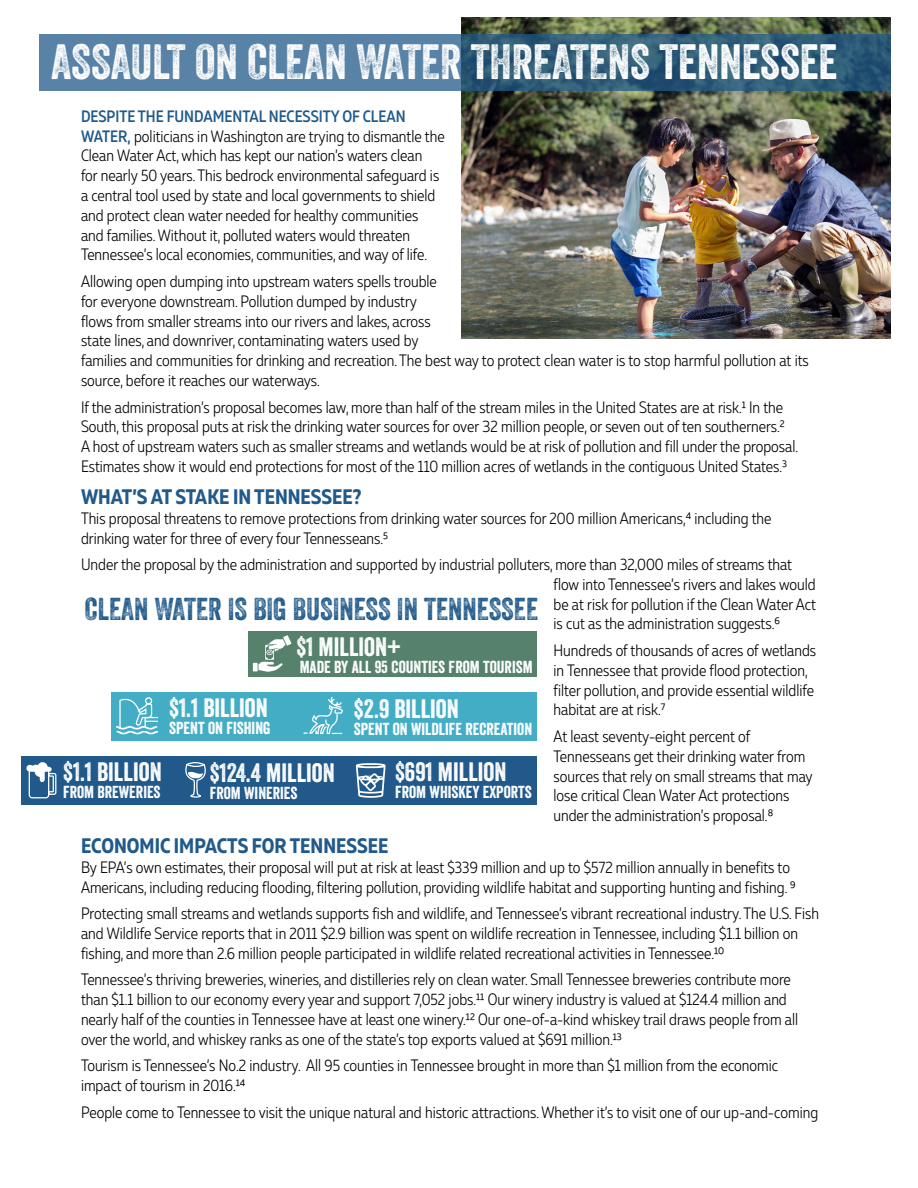
<style>
.page{position:relative;width:918px;height:1188px;background:#fff}
.page>*{position:absolute;margin:0;border:0;box-sizing:border-box;transform-origin:0 0}
.t1{font:48px "Veneer Two";color:#fff}
.t2{font:30.75px "Veneer Two";color:#215a8a}
.t3{font:25.8px "Veneer";color:#fff}
.t4{font:700 21px "Muller Narrow";color:#215a8a}
.t5{font:16.8px "Veneer";color:#fff}
.t6{font:300 16.5px/19.8px "Muller Narrow";color:#000}
.s1{font-weight:500;color:#215a8a}
</style>
<div class="page">
<img style="left:461px;top:18px;width:430px;height:321px">
<div style="left:111px;top:692px;width:426px;height:49px;background:#43adc5"></div>
<svg style="left:116px;top:697px;width:43px;height:38px"></svg>
<svg style="left:303px;top:697px;width:40px;height:38px"></svg>
<div style="left:249px;top:632px;width:288px;height:45px;background:#55816d"></div>
<div style="left:21px;top:756px;width:516px;height:49px;background:#215a8a"></div>
<svg style="left:356px;top:763px;width:30px;height:35px"></svg>
<svg style="left:253px;top:635px;width:38px;height:37px"></svg>
<svg style="left:26px;top:762px;width:31px;height:37px"></svg>
<svg style="left:185px;top:762px;width:21px;height:36px"></svg>
<svg style="left:40px;top:34px;width:851px;height:57px;background:#426e8e"></svg>
<h1 class="t1" style="left:51px;top:32px;width:788px">ASSAULT ON CLEAN WATER THREATENS TENNESSEE</h1>
<p class="t6" style="left:81px;top:106px;width:365px"><span class="s1">DESPITE THE FUNDAMENTAL NECESSITY OF CLEAN WATER,</span> politicians in Washington are trying to dismantle the Clean Water Act, which has kept our nation’s waters clean<br>for nearly 50 years. This bedrock environmental safeguard is a central tool used by state and local governments to shield and protect clean water needed for healthy communities and families. Without it, polluted waters would threaten Tennessee’s local economies, communities, and way of life.</p>
<p class="t6" style="left:81px;top:271px;width:729px">Allowing open dumping into upstream waters spells trouble<br>for everyone downstream. Pollution dumped by industry<br>flows from smaller streams into our rivers and lakes, across<br>state lines, and downriver, contaminating waters used by<br>families and communities for drinking and recreation. The best way to protect clean water is to stop harmful pollution at its source, before it reaches our waterways.</p>
<p class="t6" style="left:81px;top:397px;width:719px">If the administration’s proposal becomes law, more than half of the stream miles in the United States are at risk.1 In the South, this proposal puts at risk the drinking water sources for over 32 million people, or seven out of ten southerners.2<br>A host of upstream waters such as smaller streams and wetlands would be at risk of pollution and fill under the proposal.<br>Estimates show it would end protections for most of the 110 million acres of wetlands in the contiguous United States.3</p>
<p class="t4" style="left:81px;top:483px;width:282px">WHAT’S AT STAKE IN TENNESSEE?</p>
<p class="t6" style="left:81px;top:508px;width:692px">This proposal threatens to remove protections from drinking water sources for 200 million Americans,4 including the drinking water for three of every four Tennesseans.5</p>
<p class="t6" style="left:554px;top:554px;width:264px;text-indent:-473px">Under the proposal by the administration and supported by industrial polluters, more than 32,000 miles of streams that flow into Tennessee’s rivers and lakes would be at risk for pollution if the Clean Water Act is cut as the administration suggests.6</p>
<p class="t6" style="left:554px;top:640px;width:264px">Hundreds of thousands of acres of wetlands in Tennessee that provide flood protection, filter pollution, and provide essential wildlife habitat are at risk.7</p>
<p class="t6" style="left:554px;top:726px;width:261px">At least seventy-eight percent of Tennesseans get their drinking water from sources that rely on small streams that may lose critical Clean Water Act protections under the administration’s proposal.8</p>
<p class="t4" style="left:81px;top:833px;width:309px">ECONOMIC IMPACTS FOR TENNESSEE</p>
<p class="t6" style="left:81px;top:857px;width:716px">By EPA’s own estimates, their proposal will put at risk at least $339 million and up to $572 million annually in benefits to<br>Americans, including reducing flooding, filtering pollution, providing wildlife habitat and supporting hunting and fishing. 9</p>
<p class="t6" style="left:81px;top:904px;width:740px">Protecting small streams and wetlands supports fish and wildlife, and Tennessee’s vibrant recreational industry. The U.S. Fish and Wildlife Service reports that in 2011 $2.9 billion was spent on wildlife recreation in Tennessee, including $1.1 billion on fishing, and more than 2.6 million people participated in wildlife related recreational activities in Tennessee.10</p>
<p class="t6" style="left:81px;top:970px;width:719px">Tennessee’s thriving breweries, wineries, and distilleries rely on clean water. Small Tennessee breweries contribute more than $1.1 billion to our economy every year and support 7,052 jobs.11 Our winery industry is valued at $124.4 million and nearly half of the counties in Tennessee have at least one winery.12 Our one-of-a-kind whiskey trail draws people from all over the world, and whiskey ranks as one of the state’s top exports valued at $691 million.13</p>
<p class="t6" style="left:81px;top:1056px;width:699px">Tourism is Tennessee’s No.2 industry. All 95 counties in Tennessee brought in more than $1 million from the economic impact of tourism in 2016.14</p>
<p class="t6" style="left:81px;top:1102px;width:739px">People come to Tennessee to visit the unique natural and historic attractions. Whether it’s to visit one of our up-and-coming</p>
<h2 class="t2" style="left:85px;top:590px;width:455px">CLEAN WATER IS BIG BUSINESS IN TENNESSEE</h2>
<h3 class="t3" style="left:296px;top:631px;width:106px">$1 MILLION+</h3>
<p class="t5" style="left:300px;top:656px;width:234px">MADE BY ALL 95 COUNTIES FROM TOURISM</p>
<h3 class="t3" style="left:169px;top:692px;width:100px">$1.1 BILLION</h3>
<p class="t5" style="left:169px;top:718px;width:103px">SPENT ON FISHING</p>
<h3 class="t3" style="left:354px;top:693px;width:106px">$2.9 BILLION</h3>
<p class="t5" style="left:354px;top:718px;width:180px">SPENT ON WILDLIFE RECREATION</p>
<h3 class="t3" style="left:395px;top:756px;width:113px">$691 MILLION</h3>
<p class="t5" style="left:395px;top:782px;width:138px">FROM WHISKEY EXPORTS</p>
<h3 class="t3" style="left:63px;top:756px;width:100px">$1.1 BILLION</h3>
<p class="t5" style="left:63px;top:782px;width:99px">FROM BREWERIES</p>
<h3 class="t3" style="left:210px;top:757px;width:127px">$124.4 MILLION</h3>
<p class="t5" style="left:210px;top:782px;width:89px">FROM WINERIES</p>
</div>
